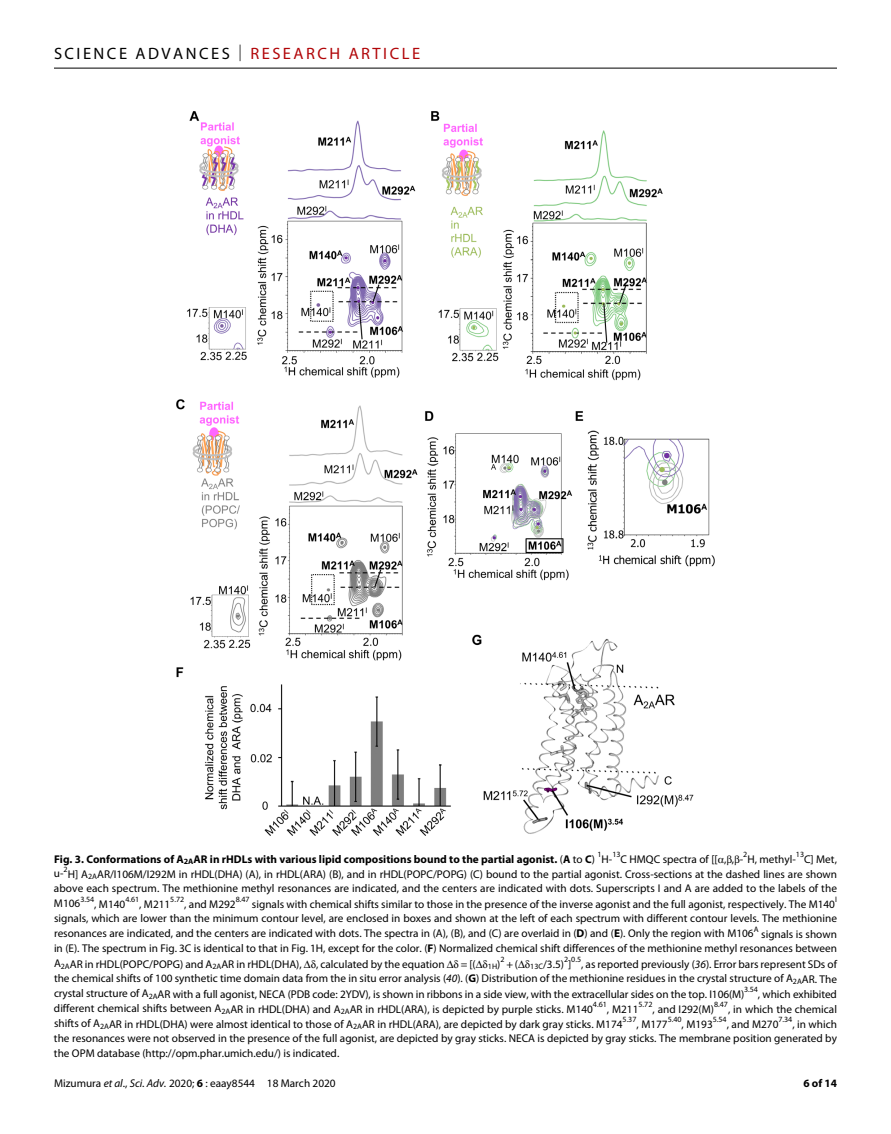
<style>
.page{position:relative;width:891px;height:1134px;background:#fff}
.page>*{position:absolute;margin:0;border:0;box-sizing:border-box;transform-origin:0 0}
.t1{font:16.5px "Myriad Pro";letter-spacing:.15em;color:#000}
.t2{font:11.25px/15px "Myriad Pro";color:#000;text-align:justify}
.t3{font:700 11.25px "Myriad Pro";color:#000}
.s1{font-weight:300}
.s2{color:#b10508}
.s3{font-weight:700}
.s4{font-style:italic}
</style>
<div class="page">
<hr style="left:54px;top:68px;width:783px;height:1px;background:#000">
<img style="left:176px;top:111px;width:539px;height:725px">
<h1 class="t1" style="left:54px;top:40px;width:368px">SCIENCE ADVANCES <span class="s1">|</span> <span class="s2">RESEARCH ARTICLE</span></h1>
<p class="t2" style="left:54px;top:851px;width:785px"><span class="s3">Fig. 3. Conformations of A</span><sub>2A</sub><span class="s3">AR in rHDLs with various lipid compositions bound to the partial agonist.</span> (<span class="s3">A</span> to <span class="s3">C</span>) <sup>1</sup>H-<sup>13</sup>C HMQC spectra of [[ , , -<sup>2</sup>H, methyl-<sup>13</sup>C] Met, u-<sup>2</sup>H] A<sub>2A</sub>AR/I106M/I292M in rHDL(DHA) (A), in rHDL(ARA) (B), and in rHDL(POPC/POPG) (C) bound to the partial agonist. Cross-sections at the dashed lines are shown above each spectrum. The methionine methyl resonances are indicated, and the centers are indicated with dots. Superscripts I and A are added to the labels of the M106<sup>3.54</sup>, M140<sup>4.61</sup>, M211<sup>5.72</sup>, and M292<sup>8.47</sup> signals with chemical shifts similar to those in the presence of the inverse agonist and the full agonist, respectively. The M140<sup>I </sup>signals, which are lower than the minimum contour level, are enclosed in boxes and shown at the left of each spectrum with different contour levels. The methionine resonances are indicated, and the centers are indicated with dots. The spectra in (A), (B), and (C) are overlaid in (<span class="s3">D</span>) and (<span class="s3">E</span>). Only the region with M106<sup>A</sup> signals is shown in (E). The spectrum in Fig. 3C is identical to that in Fig. 1H, except for the color. (<span class="s3">F</span>) Normalized chemical shift differences of the methionine methyl resonances between A<sub>2A</sub>AR in rHDL(POPC/POPG) and A<sub>2A</sub>AR in rHDL(DHA),</p>
<p class="t2" style="left:54px;top:956px;width:785px;text-indent:407px">= [( <sub>1H</sub>)<sup>2</sup> + ( <sub>13C</sub>/3.5)<sup>2</sup>]<sup>0.5</sup>, as reported previously (<span class="s4">36</span>). Error bars represent SDs of the chemical shifts of 100 synthetic time domain data from the in situ error analysis (<span class="s4">40</span>). (<span class="s3">G</span>) Distribution of the methionine residues in the crystal structure of A<sub>2A</sub>AR. The crystal structure of A<sub>2A</sub>AR with a full agonist, NECA (PDB code: 2YDV), is shown in ribbons in a side view, with the extracellular sides on the top. I106(M)<sup>3.54</sup>, which exhibited different chemical shifts between A<sub>2A</sub>AR in rHDL(DHA) and A<sub>2A</sub>AR in rHDL(ARA), is depicted by purple sticks. M140<sup>4.61</sup>, M211<sup>5.72</sup>, and I292(M)<sup>8.47</sup>, in which the chemical shifts of A<sub>2A</sub>AR in rHDL(DHA) were almost identical to those of A<sub>2A</sub>AR in rHDL(ARA), are depicted by dark gray sticks. M174<sup>5.37</sup>, M177<sup>5.40</sup>, M193<sup>5.54</sup>, and M270<sup>7.34</sup>, in which the resonances were not observed in the presence of the full agonist, are depicted by gray sticks. NECA is depicted by gray sticks. The membrane position generated by the OPM database (http://opm.phar.umich.edu/) is indicated.</p>
<p class="t2" style="left:316px;top:956px;width:130px">, calculated by the equation</p>
<p class="t2" style="left:54px;top:1076px;width:283px">Mizumura <span class="s4">et al</span>., <span class="s4">Sci. Adv.</span> 2020; <span class="s3">6</span> : eaay8544 18 March 2020</p>
<p class="t3" style="left:803px;top:1074px;width:35px">6 of 14</p>
</div>
